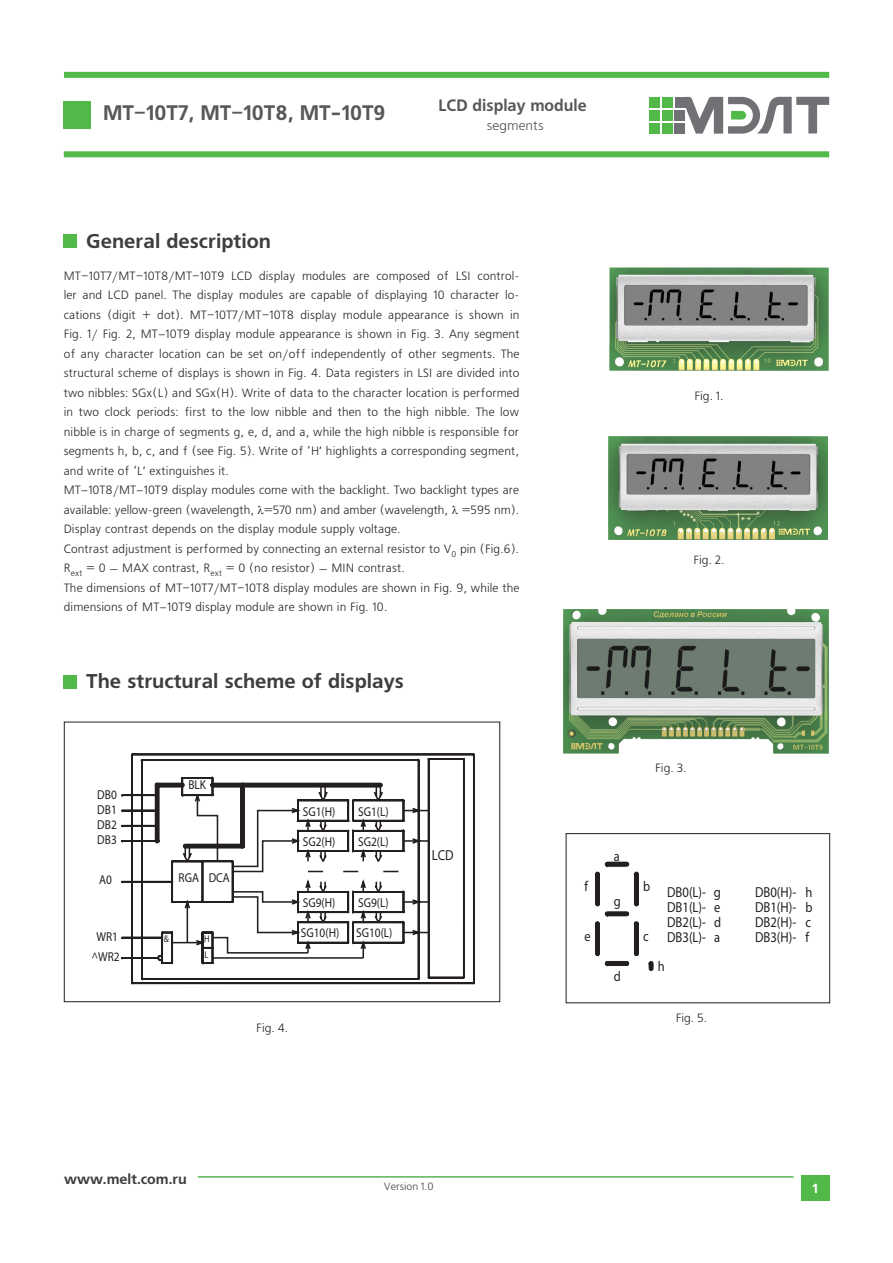
<style>
.page{position:relative;width:893px;height:1263px;background:#fff}
.page>*{position:absolute;margin:0;border:0;box-sizing:border-box;transform-origin:0 0}
.Заголовок{font:700 21px "Free Set C";color:#57585a;scale:.96 1}
.Заголовок_осн_текста{font:700 19.95px "Free Set C";color:#3e3e3f}
.Подзаголовок__копия{font:700 16.5px "Free Set C";color:#57585a;scale:.96 1}
.t1{font:italic 14.55px "Courier New";color:#231f20;scale:.87 1}
.t2{font:700 14.55px "Arial CYR";color:#231f20;scale:.88 1}
.www{font:700 14.25px "Free Set C";color:#3e3e3f}
.t3{font:italic 14.25px "Courier New";color:#231f20;scale:.87 1}
.Подзаголовок{font:13.2px "Free Set C";color:#4b4c4d}
.номер_страницы{font:700 13.2px "Free Set C";color:#fff}
.t4{font:700 12.9px "Courier New";color:#231f20;scale:.88 1}
.Основной_текст_1{font:12px/19.5px "Free Set C";letter-spacing:.01em;color:#231f20}
.Рис__ХХ{font:12px "Free Set C";color:#231f20}
.Версия_документа{font:10.5px "Free Set C";color:#3e3e3f}
.t5{font:700 9.75px "Courier New";color:#231f20;scale:.88 1}
.s1{font-size:14.25px}
</style>
<div class="page">
<div style="left:64px;top:151px;width:765px;height:6px;background:#51b948"></div>
<div style="left:64px;top:101px;width:27px;height:27px;background:#51b948"></div>
<div style="left:64px;top:72px;width:765px;height:6px;background:#51b948"></div>
<div style="left:649px;top:97px;width:10px;height:11px;background:#51b948"></div>
<div style="left:662px;top:97px;width:10px;height:11px;background:#51b948"></div>
<div style="left:675px;top:97px;width:11px;height:11px;background:#717074"></div>
<div style="left:649px;top:110px;width:10px;height:11px;background:#51b948"></div>
<div style="left:662px;top:110px;width:10px;height:11px;background:#51b948"></div>
<div style="left:675px;top:110px;width:10px;height:11px;background:#717074"></div>
<div style="left:649px;top:123px;width:10px;height:11px;background:#51b948"></div>
<div style="left:662px;top:123px;width:10px;height:11px;background:#51b948"></div>
<div style="left:675px;top:123px;width:10px;height:11px;background:#717074"></div>
<svg style="left:686px;top:97px;width:143px;height:37px"></svg>
<hr style="left:198px;top:1176px;width:596px;height:2px;background:#56b455">
<div style="left:801px;top:1175px;width:28px;height:26px;background:#51b948"></div>
<div style="left:64px;top:234px;width:13px;height:14px;background:#51b948"></div>
<div style="left:64px;top:675px;width:13px;height:13px;background:#51b948"></div>
<svg style="left:131px;top:753px;width:344px;height:231px"></svg>
<svg style="left:157px;top:71px;width:58px;height:1107px"></svg>
<svg style="left:121px;top:774px;width:309px;height:188px"></svg>
<div style="left:64px;top:722px;width:436px;height:280px;border:1px solid #231f20"></div>
<img style="left:609px;top:268px;width:219px;height:103px">
<img style="left:609px;top:436px;width:219px;height:103px">
<img style="left:564px;top:610px;width:264px;height:143px">
<svg style="left:594px;top:861px;width:60px;height:110px"></svg>
<div style="left:566px;top:833px;width:264px;height:170px;border:1px solid #231f20"></div>
<p class="Заголовок" style="left:103px;top:101px;width:296px">MT–10T7, MT–10T8, MT-10T9</p>
<p class="Подзаголовок__копия" style="left:438px;top:96px;width:156px">LCD display module</p>
<p class="Подзаголовок" style="left:487px;top:118px;width:58px">segments</p>
<p class="Заголовок_осн_текста" style="left:86px;top:229px;width:186px">General description</p>
<p class="Основной_текст_1" style="left:64px;top:267px;width:457px;text-align:justify">МТ–10Т7/МТ–10Т8/МТ–10Т9 LCD display modules are composed of LSI control&shy;ler and LCD panel. The display modules are capable of displaying 10 character lo&shy;cations (digit + dot). МТ–10Т7/МТ–10Т8 display module appearance is shown in Fig. 1/ Fig. 2, МТ–10Т9 display module appearance is shown in Fig. 3. Any segment of any character location can be set on/off independently of other segments. The structural scheme of displays is shown in Fig. 4. Data registers in LSI are divided into two nibbles: SGх(L) and SGх(H). Write of data to the character location is performed in two clock periods: first to the low nibble and then to the high nibble. The low nibble is in charge of segments g, e, d, and a, while the high nibble is responsible for segments h, b, c, and f (see Fig. 5). Write of ‘H’ highlights a corresponding segment, and write of ‘L’ extinguishes it.</p>
<p class="Основной_текст_1" style="left:64px;top:481px;width:457px">МТ–10Т8/МТ–10Т9 display modules come with the backlight. Two backlight types are available: yellow-green (wavelength, ●=570 nm) and amber (wavelength, ● =595 nm).</p>
<p class="Основной_текст_1" style="left:64px;top:520px;width:338px">Display contrast depends on the display module supply voltage.</p>
<p class="Основной_текст_1" style="left:64px;top:540px;width:457px">Contrast adjustment is performed by connecting an external resistor to V<sub>0</sub> pin (Fig.6).<br>R<sub>ext</sub> = 0 — MAX contrast, R<sub>ext</sub> = 0 (no resistor) — MIN contrast.</p>
<p class="Основной_текст_1" style="left:64px;top:579px;width:457px">The dimensions of МТ–10Т7/МТ–10Т8 display modules are shown in Fig. 9, while the dimensions of МТ–10Т9 display module are shown in Fig. 10.</p>
<p class="Заголовок_осн_текста" style="left:86px;top:670px;width:319px">The structural scheme of displays</p>
<p class="t4" style="left:97px;top:786px;width:24px">DB0</p>
<p class="t4" style="left:188px;top:776px;width:22px">BLK</p>
<p class="t4" style="left:97px;top:801px;width:24px">DB1</p>
<p class="t4" style="left:303px;top:803px;width:39px">SG1(H)</p>
<p class="t4" style="left:358px;top:803px;width:36px">SG1(L)</p>
<p class="t4" style="left:97px;top:817px;width:24px">DB2</p>
<p class="t4" style="left:97px;top:832px;width:24px">DB3</p>
<p class="t4" style="left:303px;top:834px;width:39px">SG2(H)</p>
<p class="t4" style="left:358px;top:834px;width:36px">SG2(L)</p>
<p class="t2" style="left:432px;top:846px;width:26px">LCD</p>
<p class="t4" style="left:99px;top:872px;width:16px">A0</p>
<p class="t4" style="left:179px;top:869px;width:25px">RGA</p>
<p class="t4" style="left:209px;top:869px;width:25px">DCA</p>
<p class="t4" style="left:303px;top:895px;width:39px">SG9(H)</p>
<p class="t4" style="left:358px;top:895px;width:36px">SG9(L)</p>
<p class="t4" style="left:97px;top:928px;width:26px">WR1</p>
<p class="t5" style="left:164px;top:933px;width:7px">&amp;</p>
<p class="t5" style="left:204px;top:933px;width:8px">H</p>
<p class="t4" style="left:301px;top:925px;width:45px">SG10(H)</p>
<p class="t4" style="left:356px;top:925px;width:43px">SG10(L)</p>
<p class="t4" style="left:91px;top:949px;width:34px">^WR2</p>
<p class="t5" style="left:204px;top:949px;width:6px">L</p>
<p class="Рис__ХХ" style="left:256px;top:1021px;width:33px">Fig. 4.</p>
<p class="Рис__ХХ" style="left:694px;top:389px;width:31px">Fig. 1.</p>
<p class="Рис__ХХ" style="left:693px;top:553px;width:33px">Fig. 2.</p>
<p class="Рис__ХХ" style="left:655px;top:762px;width:33px">Fig. 3.</p>
<p class="t3" style="left:584px;top:878px;width:6px">f</p>
<p class="t3" style="left:584px;top:927px;width:9px">e</p>
<p class="t3" style="left:614px;top:848px;width:8px">a</p>
<p class="t3" style="left:614px;top:892px;width:10px">g</p>
<p class="t3" style="left:614px;top:967px;width:10px">d</p>
<p class="t3" style="left:643px;top:878px;width:10px">b</p>
<p class="t3" style="left:643px;top:927px;width:8px">c</p>
<p class="t1" style="left:667px;top:883px;width:63px">DB0(L)- g</p>
<p class="t1" style="left:667px;top:898px;width:63px">DB1(L)- <span class="s1">e</span></p>
<p class="t1" style="left:667px;top:913px;width:64px">DB2(L)- <span class="s1">d</span></p>
<p class="t1" style="left:667px;top:928px;width:63px">DB3(L)- <span class="s1">a</span></p>
<p class="t3" style="left:658px;top:957px;width:9px">h</p>
<p class="Рис__ХХ" style="left:676px;top:1012px;width:33px">Fig. 5.</p>
<p class="t1" style="left:755px;top:883px;width:68px">DB0(H)- <span class="s1">h</span></p>
<p class="t1" style="left:755px;top:898px;width:68px">DB1(H)- <span class="s1">b</span></p>
<p class="t1" style="left:755px;top:913px;width:66px">DB2(H)- <span class="s1">c</span></p>
<p class="t1" style="left:755px;top:928px;width:64px">DB3(H)- <span class="s1">f</span></p>
<p class="www" style="left:64px;top:1171px;width:124px">www.melt.com.ru</p>
<p class="Версия_документа" style="left:384px;top:1180px;width:51px">Version 1.0</p>
<p class="номер_страницы" style="left:812px;top:1181px;width:7px">1</p>
</div>
